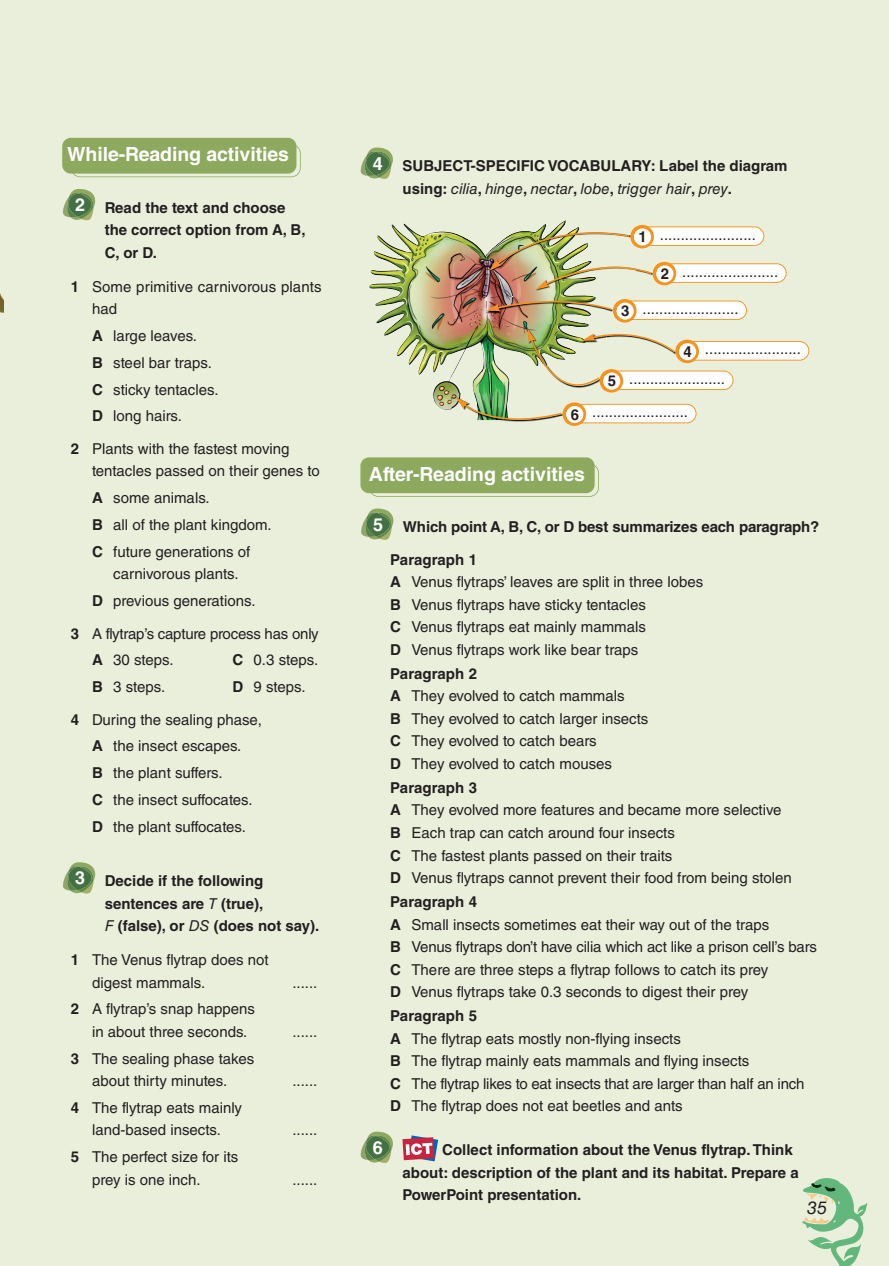
<style>
.page{position:relative;width:889px;height:1266px;background:#fff}
.page>*{position:absolute;margin:0;border:0;box-sizing:border-box;transform-origin:0 0}
.t1{font:700 19.5px "Helvetica LT Std";letter-spacing:-.005em;color:#fff}
.t2{font:700 18px "Helvetica LT Std";color:#fff}
.t3{font:italic 18px "Helvetica LT Std";color:#231f20}
.t4{font:15px/22.5px "Helvetica LT Std";color:#231f20}
.t5{font:700 15px/22.5px "Helvetica LT Std";color:#231f20}
.s1{font-weight:700}
.s2{font-weight:400;font-style:italic}
</style>
<div class="page">
<div style="left:0;top:0;width:889px;height:1265px;background:#eaefdc"></div>
<svg style="left:802px;top:1178px;width:65px;height:87px"></svg>
<img style="left:369px;top:224px;width:46px;height:62px">
<div style="left:71px;top:144px;width:230px;height:33px;border:2px solid #8da95e;border-radius:9px"></div>
<div style="left:62px;top:138px;width:234px;height:36px;background:#8da95e;border-radius:9px"></div>
<svg style="left:63px;top:189px;width:32px;height:31px"></svg>
<svg style="left:63px;top:862px;width:32px;height:31px"></svg>
<svg style="left:361px;top:147px;width:32px;height:32px"></svg>
<div style="left:369px;top:464px;width:230px;height:33px;border:2px solid #8da95e;border-radius:9px"></div>
<div style="left:360px;top:457px;width:234px;height:36px;background:#8da95e;border-radius:9px"></div>
<svg style="left:361px;top:508px;width:32px;height:32px"></svg>
<svg style="left:0;top:293px;width:3px;height:20px"></svg>
<svg style="left:402px;top:1135px;width:36px;height:26px"></svg>
<svg style="left:361px;top:1131px;width:32px;height:31px"></svg>
<div style="left:613px;top:299px;width:23px;height:23px;background:#f7931d;border-radius:50%"></div>
<img style="left:531px;top:289px;width:59px;height:7px">
<img style="left:482px;top:297px;width:4px;height:21px">
<img style="left:486px;top:296px;width:261px;height:24px">
<img style="left:524px;top:324px;width:65px;height:5px">
<img style="left:451px;top:393px;width:5px;height:16px">
<svg style="left:456px;top:329px;width:353px;height:97px"></svg>
<img style="left:484px;top:252px;width:5px;height:27px">
<img style="left:489px;top:224px;width:297px;height:65px">
<h1 class="t1" style="left:67px;top:147px;width:223px">While-Reading activities</h1>
<p class="t2" style="left:75px;top:198px;width:12px">2</p>
<p class="t5" style="left:105px;top:198px;width:202px">Read the text and choose the correct option from A, B,<br>C, or D.</p>
<p class="t4" style="left:92px;top:277px;width:231px;text-indent:-21px"><span class="s1">1</span> Some primitive carnivorous plants had</p>
<p class="t4" style="left:92px;top:324px;width:128px;line-height:26.7px"><span class="s1">A</span> large leaves.<br><span class="s1">B</span> steel bar traps.<br><span class="s1">C</span> sticky tentacles.<br><span class="s1">D</span> long hairs.</p>
<p class="t4" style="left:92px;top:439px;width:229px;text-indent:-21px"><span class="s1">2</span> Plants with the fastest moving tentacles passed on their genes to</p>
<p class="t4" style="left:92px;top:486px;width:181px;line-height:26.7px"><span class="s1">A</span> some animals.<br><span class="s1">B</span> all of the plant kingdom.<br><span class="s1">C</span> future generations of</p>
<p class="t4" style="left:92px;top:562px;width:165px;line-height:26.7px;text-align:center">carnivorous plants.<br><span class="s1">D</span> previous generations.</p>
<p class="t4" style="left:92px;top:621px;width:228px;line-height:26.7px;text-indent:-21px"><span class="s1">3</span> A flytrap’s capture process has only<br><span class="s1">A</span> 30 steps.</p>
<p class="t4" style="left:232px;top:650px;width:87px"><span class="s1">C</span> 0.3 steps.</p>
<p class="t4" style="left:71px;top:672px;width:236px;line-height:32.5px;text-indent:161px"><span class="s1">D</span> 9 steps.<br><span class="s1">4</span> During the sealing phase,</p>
<p class="t4" style="left:92px;top:734px;width:162px;line-height:26.7px"><span class="s1">A</span> the insect escapes.<br><span class="s1">B</span> the plant suffers.<br><span class="s1">C</span> the insect suffocates.<br><span class="s1">D</span> the plant suffocates.</p>
<p class="t4" style="left:92px;top:677px;width:75px"><span class="s1">B</span> 3 steps.</p>
<p class="t2" style="left:75px;top:871px;width:12px">3</p>
<p class="t5" style="left:105px;top:871px;width:216px">Decide if the following sentences are <span class="s2">T</span> (true),<br><span class="s2">F</span> (false), or <span class="s2">DS</span> (does not say).</p>
<p class="t4" style="left:92px;top:950px;width:178px;text-indent:-21px"><span class="s1">1</span> The Venus flytrap does not digest mammals.</p>
<p class="t4" style="left:292px;top:972px;width:27px">......</p>
<p class="t4" style="left:92px;top:999px;width:164px;text-indent:-21px"><span class="s1">2</span> A flytrap’s snap happens in about three seconds.</p>
<p class="t4" style="left:71px;top:1048px;width:185px;text-align:center"><span class="s1">3</span> The sealing phase takes about thirty minutes.</p>
<p class="t4" style="left:71px;top:1097px;width:173px;text-align:center"><span class="s1">4</span> The flytrap eats mainly land-based insects.</p>
<p class="t4" style="left:92px;top:1147px;width:148px;text-indent:-21px"><span class="s1">5</span> The perfect size for its prey is one inch.</p>
<p class="t4" style="left:292px;top:1021px;width:27px">......</p>
<p class="t4" style="left:292px;top:1071px;width:27px">......</p>
<p class="t4" style="left:292px;top:1120px;width:27px">......</p>
<p class="t4" style="left:292px;top:1169px;width:27px">......</p>
<p class="t2" style="left:373px;top:157px;width:12px">4</p>
<p class="t5" style="left:402px;top:156px;width:386px">SUBJECT-SPECIFIC VOCABULARY: Label the diagram using: <span class="s2">cilia</span>, <span class="s2">hinge</span>, <span class="s2">nectar</span>, <span class="s2">lobe</span>, <span class="s2">trigger hair</span>, <span class="s2">prey</span>.</p>
<p class="t4" style="left:638px;top:224px;width:119px"><span class="s1">1</span> .......................</p>
<p class="t4" style="left:661px;top:261px;width:119px"><span class="s1">2</span> .......................</p>
<p class="t4" style="left:621px;top:299px;width:119px"><span class="s1">3</span> .......................</p>
<p class="t4" style="left:608px;top:336px;width:195px;line-height:29.4px;text-indent:76px"><span class="s1">4</span> .......................<br><span class="s1">5</span> .......................</p>
<p class="t4" style="left:571px;top:402px;width:119px"><span class="s1">6</span> .......................</p>
<h1 class="t1" style="left:369px;top:467px;width:218px">After-Reading activities</h1>
<p class="t2" style="left:373px;top:517px;width:12px">5</p>
<p class="t5" style="left:390px;top:512px;width:431px;line-height:32.5px;text-indent:13px">Which point A, B, C, or D best summarizes each paragraph?<br>Paragraph 1</p>
<p class="t4" style="left:390px;top:572px;width:314px"><span class="s1">A</span> Venus flytraps’ leaves are split in three lobes <span class="s1">B</span> Venus flytraps have sticky tentacles<br><span class="s1">C</span> Venus flytraps eat mainly mammals<br><span class="s1">D</span> Venus flytraps work like bear traps</p>
<p class="t4" style="left:390px;top:663px;width:260px"><span class="s1">Paragraph 2<br>A</span> They evolved to catch mammals<br><span class="s1">B</span> They evolved to catch larger insects<br><span class="s1">C</span> They evolved to catch bears<br><span class="s1">D</span> They evolved to catch mouses</p>
<p class="t4" style="left:390px;top:777px;width:403px"><span class="s1">Paragraph 3<br>A</span> They evolved more features and became more selective <span class="s1">B</span> Each trap can catch around four insects<br><span class="s1">C</span> The fastest plants passed on their traits<br><span class="s1">D</span> Venus flytraps cannot prevent their food from being stolen</p>
<p class="t4" style="left:390px;top:891px;width:428px"><span class="s1">Paragraph 4<br>A</span> Small insects sometimes eat their way out of the traps<br><span class="s1">B</span> Venus flytraps don’t have cilia which act like a prison cell’s bars <span class="s1">C</span> There are three steps a flytrap follows to catch its prey<br><span class="s1">D</span> Venus flytraps take 0.3 seconds to digest their prey</p>
<p class="t4" style="left:390px;top:1005px;width:416px"><span class="s1">Paragraph 5<br>A</span> The flytrap eats mostly non-flying insects<br><span class="s1">B</span> The flytrap mainly eats mammals and flying insects<br><span class="s1">C</span> The flytrap likes to eat insects that are larger than half an inch <span class="s1">D</span> The flytrap does not eat beetles and ants</p>
<p class="t2" style="left:373px;top:1140px;width:12px">6</p>
<p class="t5" style="left:402px;top:1140px;width:398px;text-indent:40px">Collect information about the Venus flytrap.Think about: description of the plant and its habitat. Prepare a<br>PowerPoint presentation.</p>
<p class="t3" style="left:807px;top:1201px;width:22px">35</p>
</div>
